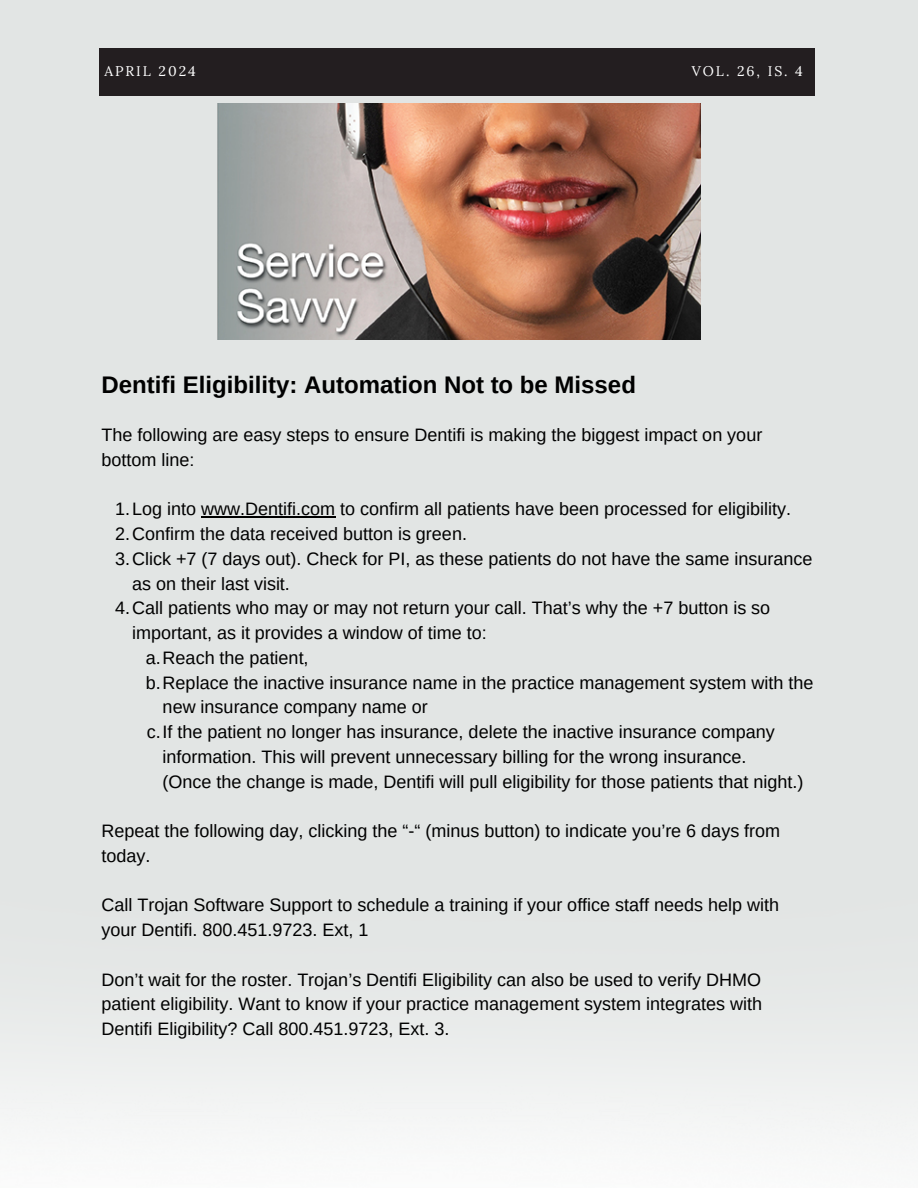
<style>
.page{position:relative;width:918px;height:1188px;background:#e2e5e4}
.page>*{position:absolute;margin:0;border:0;box-sizing:border-box;transform-origin:0 0}
.t1{font:700 24px "Arimo";color:#000}
.t2{font:18px/24.8px "Arimo";color:#000}
.t3{font:13.95px "Lora";letter-spacing:.14em;color:#fff}
</style>
<div class="page">
<div style="left:0;top:1051px;width:918px;height:137px;background:#f4f5f5"></div>
<div style="left:99px;top:49px;width:715px;height:46px;background:#231e20"></div>
<hr style="left:201px;top:517px;width:134px;height:1px;background:#000">
<img style="left:218px;top:104px;width:482px;height:236px">
<p class="t3" style="left:104px;top:62px;width:93px">APRIL 2024</p>
<p class="t3" style="left:692px;top:62px;width:113px">VOL. 26, IS. 4</p>
<h1 class="t1" style="left:101px;top:371px;width:536px">Dentifi Eligibility: Automation Not to be Missed</h1>
<p class="t2" style="left:101px;top:423px;width:662px">The following are easy steps to ensure Dentifi is making the biggest impact on your bottom line:</p>
<p class="t2" style="left:115px;top:497px;width:677px">1.Log into www.Dentifi.com to confirm all patients have been processed for eligibility.</p>
<p class="t2" style="left:115px;top:522px;width:353px">2.Confirm the data received button is green.</p>
<p class="t2" style="left:115px;top:546px;width:699px">3.Click +7 (7 days out). Check for PI, as these patients do not have the same insurance</p>
<p class="t2" style="left:132px;top:571px;width:159px">as on their last visit.</p>
<p class="t2" style="left:115px;top:596px;width:657px">4.Call patients who may or may not return your call. That’s why the +7 button is so</p>
<p class="t2" style="left:132px;top:621px;width:356px">important, as it provides a window of time to:</p>
<p class="t2" style="left:146px;top:645px;width:164px">a.Reach the patient,</p>
<p class="t2" style="left:146px;top:670px;width:669px">b.Replace the inactive insurance name in the practice management system with the</p>
<p class="t2" style="left:163px;top:695px;width:267px">new insurance company name or</p>
<p class="t2" style="left:147px;top:720px;width:630px">c.If the patient no longer has insurance, delete the inactive insurance company</p>
<p class="t2" style="left:163px;top:744px;width:585px">information. This will prevent unnecessary billing for the wrong insurance.</p>
<p class="t2" style="left:163px;top:769px;width:642px">(Once the change is made, Dentifi will pull eligibility for those patients that night.)</p>
<p class="t2" style="left:101px;top:819px;width:680px">Repeat the following day, clicking the “-“ (minus button) to indicate you’re 6 days from today.</p>
<p class="t2" style="left:101px;top:893px;width:679px">Call Trojan Software Support to schedule a training if your office staff needs help with your Dentifi. 800.451.9723. Ext, 1</p>
<p class="t2" style="left:101px;top:967px;width:662px;text-align:justify">Don’t wait for the roster. Trojan’s Dentifi Eligibility can also be used to verify DHMO patient eligibility. Want to know if your practice management system integrates with Dentifi Eligibility? Call 800.451.9723, Ext. 3.</p>
</div>
